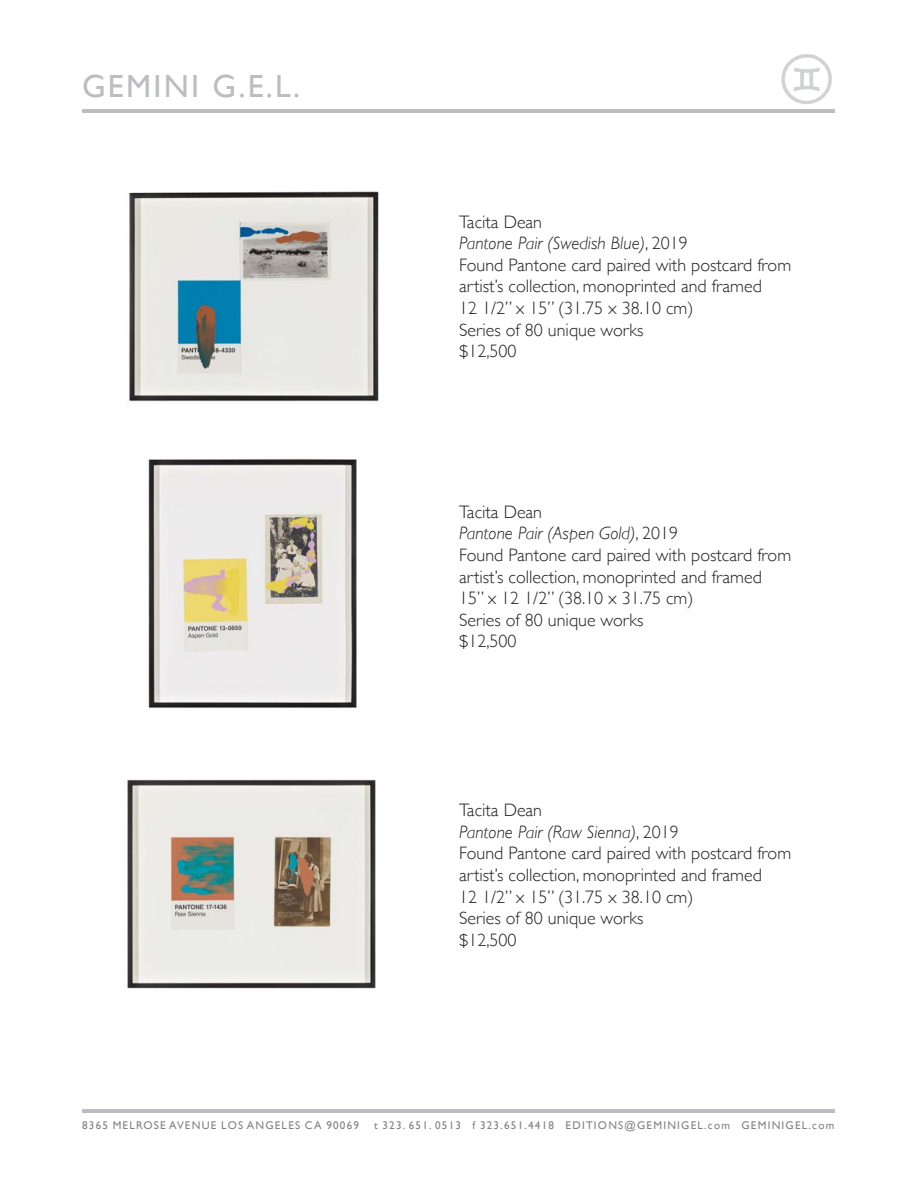
<style>
.page{position:relative;width:918px;height:1188px;background:#fff}
.page>*{position:absolute;margin:0;border:0;box-sizing:border-box;transform-origin:0 0}
.t1{font:32.1px "Gill Sans";letter-spacing:.07em;color:#bcbdc0}
.t2{font:300 18px/21.6px "Gill Sans";color:#231f20}
.t3{font:italic 300 18px "Gill Sans";color:#231f20}
.t4{font:11.1px "Gill Sans";letter-spacing:.11em;color:#808285}
.s1{font-style:normal}
</style>
<div class="page">
<svg style="left:781px;top:54px;width:51px;height:50px"></svg>
<hr style="left:82px;top:109px;width:752px;height:3px;background:#bcbdc0">
<hr style="left:82px;top:1110px;width:752px;height:3px;background:#bcbdc0">
<img style="left:129px;top:191px;width:250px;height:211px">
<img style="left:127px;top:779px;width:249px;height:210px">
<img style="left:148px;top:459px;width:209px;height:249px">
<h1 class="t1" style="left:82px;top:67px;width:253px">GEMINI G.E.L.<sup>LLC</sup></h1>
<p class="t2" style="left:459px;top:210px;width:85px">Tacita Dean</p>
<p class="t3" style="left:459px;top:233px;width:230px">Pantone Pair (Swedish Blue)<span class="s1">, 2019</span></p>
<p class="t2" style="left:459px;top:253px;width:334px">Found Pantone card paired with postcard from artist’s collection, monoprinted and framed</p>
<p class="t2" style="left:459px;top:297px;width:236px">12 1/2” x 15” (31.75 x 38.10 cm)</p>
<p class="t2" style="left:459px;top:318px;width:186px">Series of 80 unique works</p>
<p class="t2" style="left:459px;top:340px;width:59px">$12,500</p>
<p class="t2" style="left:459px;top:500px;width:85px">Tacita Dean</p>
<p class="t3" style="left:459px;top:523px;width:221px">Pantone Pair (Aspen Gold)<span class="s1">, 2019</span></p>
<p class="t2" style="left:459px;top:544px;width:334px">Found Pantone card paired with postcard from artist’s collection, monoprinted and framed</p>
<p class="t2" style="left:459px;top:587px;width:236px">15” x 12 1/2” (38.10 x 31.75 cm)</p>
<p class="t2" style="left:459px;top:608px;width:186px">Series of 80 unique works</p>
<p class="t2" style="left:459px;top:630px;width:59px">$12,500</p>
<p class="t2" style="left:459px;top:799px;width:85px">Tacita Dean</p>
<p class="t3" style="left:459px;top:822px;width:221px">Pantone Pair (Raw Sienna)<span class="s1">, 2019</span></p>
<p class="t2" style="left:459px;top:842px;width:334px">Found Pantone card paired with postcard from artist’s collection, monoprinted and framed</p>
<p class="t2" style="left:459px;top:885px;width:236px">12 1/2” x 15” (31.75 x 38.10 cm)</p>
<p class="t2" style="left:459px;top:907px;width:186px">Series of 80 unique works</p>
<p class="t2" style="left:459px;top:928px;width:59px">$12,500</p>
<p class="t4" style="left:82px;top:1119px;width:279px">8365 MELROSE AVENUE LOS ANGELES CA 90069</p>
<p class="t4" style="left:374px;top:1119px;width:462px">t 323. 651. 0513 f 323.651.4418 EDITIONS@GEMINIGEL.com GEMINIGEL.com</p>
</div>
